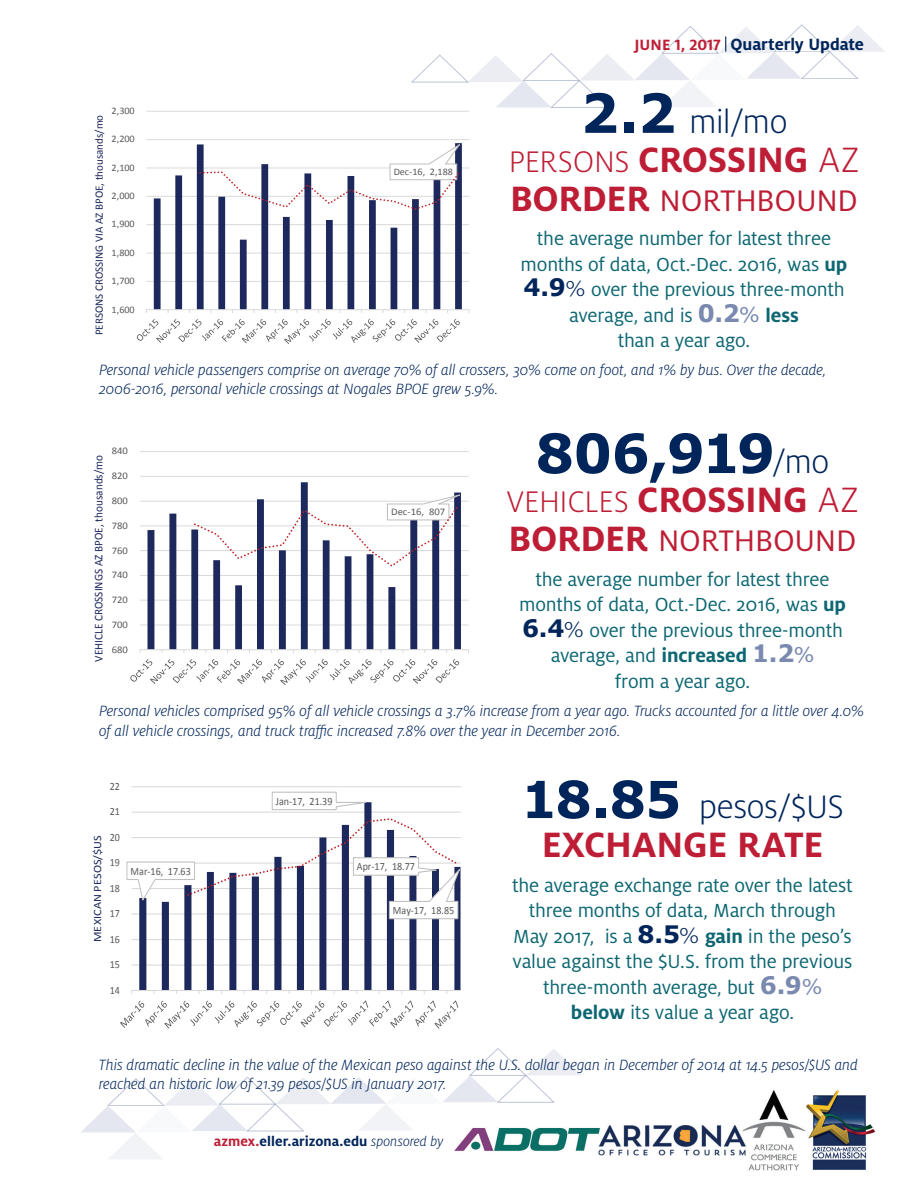
<style>
.page{position:relative;width:918px;height:1188px;background:#fff}
.page>*{position:absolute;margin:0;border:0;box-sizing:border-box;transform-origin:0 0}
.t1{font:700 54px "Verdana";letter-spacing:-.035em;color:#00255b}
.t2{font:700 39px/39px "Milo OT";letter-spacing:-.01em;color:#be1e35}
.t3{font:300 36px "Milo OT";letter-spacing:-.01em;color:#00255b}
.t4{font:33px "Milo OT";letter-spacing:-.01em;color:#be1e35}
.t5{font:21px/25.5px "Milo OT";letter-spacing:-.01em;color:#0d6772;text-align:center}
.t6{font:700 18px "Milo Pro";letter-spacing:-.005em;color:#00255b}
.t7{font:italic 300 16.5px/19.8px "Milo OT";letter-spacing:-.01em;color:#00255b}
.t8{font:700 15px "Milo OT";letter-spacing:.005em;color:#00255b}
.t9{font:11.7px "Calibri";color:#1d285c;scale:.95 1}
.t10{font:11.25px "Calibri";color:#1d285c}
.t11{font:11.1px "Calibri";color:#595959;scale:.91 1}
.t12{font:11.1px "Calibri";color:#1d285c;scale:1.1 1}
.t13{font:10.2px "Calibri";color:#595959;scale:1.05 1}
.t14{font:9.9px "Calibri";color:#595959}
.s1{font-family:"Milo OT";font-size:16.5px;color:#be1e35}
.s2{font-family:"Verdana";font-weight:700;font-size:54px}
.s3{font-weight:300;font-size:33px}
.s4{font-weight:300}
.s5{font-weight:700;font-size:39px}
.s6{font-weight:700}
.s7{font-family:"Verdana";font-weight:700;font-size:24px;color:#00255b}
.s8{font-weight:300;font-size:24px;color:#00255b}
.s9{font-family:"Verdana";font-weight:700;font-size:24px;color:#7a89af}
.s10{font-size:24px;color:#7a89af}
.s11{font-family:"Milo OT";font-weight:300;font-size:36px}
.s12{font-weight:400;font-size:33px}
.s13{font-family:"Verdana";font-weight:700;font-size:51px}
.s14{color:#be1e35}
.s15{font-weight:300;font-style:italic}
</style>
<div class="page">
<svg style="left:411px;top:25px;width:474px;height:83px"></svg>
<img style="left:582px;top:1090px;width:293px;height:81px">
<svg style="left:81px;top:1048px;width:501px;height:111px"></svg>
<div style="left:79px;top:99px;width:402px;height:255px;background:#fff"></div>
<hr style="left:146px;top:281px;width:323px;height:1px;background:#d9d9d8">
<hr style="left:146px;top:253px;width:323px;height:1px;background:#d9d9d8">
<hr style="left:146px;top:224px;width:323px;height:1px;background:#d9d9d8">
<hr style="left:146px;top:196px;width:323px;height:1px;background:#d9d9d8">
<hr style="left:146px;top:168px;width:323px;height:1px;background:#d9d9d8">
<hr style="left:146px;top:139px;width:323px;height:1px;background:#d9d9d8">
<hr style="left:146px;top:111px;width:323px;height:1px;background:#d9d9d8">
<svg style="left:154px;top:144px;width:308px;height:165px"></svg>
<hr style="left:146px;top:309px;width:323px;height:1px;background:#d9d9d8">
<svg style="left:198px;top:143px;width:265px;height:68px"></svg>
<svg style="left:137px;top:319px;width:323px;height:25px"></svg>
<hr style="left:140px;top:625px;width:329px;height:1px;background:#d9d9d8">
<hr style="left:140px;top:600px;width:329px;height:1px;background:#d9d9d8">
<hr style="left:140px;top:575px;width:329px;height:1px;background:#d9d9d8">
<hr style="left:140px;top:550px;width:329px;height:1px;background:#d9d9d8">
<hr style="left:140px;top:525px;width:329px;height:1px;background:#d9d9d8">
<hr style="left:140px;top:501px;width:329px;height:1px;background:#d9d9d8">
<hr style="left:140px;top:476px;width:329px;height:1px;background:#d9d9d8">
<hr style="left:140px;top:451px;width:329px;height:1px;background:#d9d9d8">
<svg style="left:148px;top:482px;width:313px;height:167px"></svg>
<hr style="left:140px;top:649px;width:329px;height:1px;background:#d9d9d8">
<svg style="left:192px;top:492px;width:277px;height:76px"></svg>
<svg style="left:130px;top:659px;width:329px;height:26px"></svg>
<hr style="left:132px;top:965px;width:328px;height:1px;background:#d9d9d8">
<hr style="left:132px;top:939px;width:328px;height:1px;background:#d9d9d8">
<hr style="left:132px;top:812px;width:328px;height:1px;background:#d9d9d8">
<hr style="left:132px;top:786px;width:328px;height:1px;background:#d9d9d8">
<svg style="left:139px;top:811px;width:322px;height:180px"></svg>
<hr style="left:132px;top:990px;width:328px;height:1px;background:#d9d9d8">
<svg style="left:271px;top:791px;width:101px;height:20px"></svg>
<svg style="left:126px;top:817px;width:335px;height:103px"></svg>
<svg style="left:120px;top:1000px;width:338px;height:29px"></svg>
<p class="t6" style="left:634px;top:34px;width:231px"><span class="s1">JUNE 1, 2017</span> Quarterly Update</p>
<h3 class="t3" style="left:580px;top:102px;width:209px"><span class="s2">2.2</span> mil/mo</h3>
<h2 class="t2" style="left:509px;top:140px;width:352px"><span class="s3">PERSONS</span> CROSSING <span class="s4">AZ</span></h2>
<h3 class="t4" style="left:510px;top:183px;width:349px"><span class="s5">BORDER</span> NORTHBOUND</h3>
<p class="t5" style="left:521px;top:226px;width:328px">the average number for latest three months of data, Oct.-Dec. 2016, was <span class="s6">up<br></span><span class="s7">4.9</span><span class="s8">%</span> over the previous three-month average, and is <span class="s9">0.2</span><span class="s10">%</span> <span class="s6">less<br></span>than a year ago.</p>
<p class="t14" style="left:112px;top:105px;width:25px">2,300</p>
<p class="t10" style="left:92px;top:335px;width:222px;rotate:-90deg">PERSONS CROSSING VIA AZ BPOE, thousands/mo</p>
<p class="t7" style="left:99px;top:360px;width:729px">Personal vehicle passengers comprise on average 70% of all crossers, 30% come on foot, and 1% by bus. Over the decade,<br>2006-2016, personal vehicle crossings at Nogales BPOE grew 5.9%.</p>
<h1 class="t1" style="left:536px;top:415px;width:295px">806,919<span class="s11">/mo</span></h1>
<h2 class="t2" style="left:507px;top:480px;width:353px"><span class="s3">VEHICLES</span> CROSSING <span class="s4">AZ<br></span>BORDER <span class="s12">NORTHBOUND</span></h2>
<p class="t5" style="left:519px;top:566px;width:328px">the average number for latest three months of data, Oct.-Dec. 2016, was <span class="s6">up<br></span><span class="s7">6.4</span><span class="s8">%</span> over the previous three-month average, and <span class="s6">increased</span> <span class="s9">1.2</span><span class="s10">%<br></span>from a year ago.</p>
<p class="t14" style="left:112px;top:133px;width:25px">2,200</p>
<p class="t14" style="left:112px;top:161px;width:25px">2,100</p>
<p class="t14" style="left:394px;top:166px;width:61px">Dec-16, 2,188</p>
<p class="t14" style="left:112px;top:190px;width:25px">2,000</p>
<p class="t14" style="left:112px;top:218px;width:25px">1,900</p>
<p class="t14" style="left:112px;top:246px;width:25px">1,800</p>
<p class="t14" style="left:112px;top:275px;width:25px">1,700</p>
<p class="t14" style="left:112px;top:303px;width:25px">1,600</p>
<p class="t13" style="left:112px;top:445px;width:17px">840</p>
<p class="t9" style="left:91px;top:662px;width:219px;rotate:-90deg">VEHICLE CROSSINGS AZ BPOE, thousands/mo</p>
<p class="t13" style="left:112px;top:469px;width:17px">820</p>
<p class="t13" style="left:112px;top:494px;width:17px">800</p>
<p class="t13" style="left:391px;top:506px;width:53px">Dec-16, 807</p>
<p class="t13" style="left:112px;top:519px;width:17px">780</p>
<p class="t13" style="left:112px;top:544px;width:17px">760</p>
<p class="t13" style="left:112px;top:568px;width:17px">740</p>
<p class="t13" style="left:112px;top:593px;width:17px">720</p>
<p class="t13" style="left:112px;top:618px;width:17px">700</p>
<p class="t13" style="left:112px;top:643px;width:17px">680</p>
<p class="t7" style="left:99px;top:701px;width:767px">Personal vehicles comprised 95% of all vehicle crossings a 3.7% increase from a year ago. Trucks accounted for a little over 4.0% of all vehicle crossings, and truck traffic increased 7.8% over the year in December 2016.</p>
<p class="t11" style="left:110px;top:779px;width:13px">22</p>
<p class="t11" style="left:110px;top:805px;width:13px">21</p>
<p class="t11" style="left:110px;top:830px;width:13px">20</p>
<p class="t12" style="left:90px;top:942px;width:99px;rotate:-90deg">MEXICAN PESOS/$US</p>
<p class="t11" style="left:110px;top:856px;width:13px">19</p>
<p class="t11" style="left:110px;top:881px;width:13px">18</p>
<p class="t11" style="left:110px;top:906px;width:13px">17</p>
<p class="t11" style="left:110px;top:932px;width:13px">16</p>
<p class="t11" style="left:110px;top:957px;width:13px">15</p>
<p class="t11" style="left:110px;top:983px;width:13px">14</p>
<p class="t11" style="left:131px;top:864px;width:68px">Mar-16, 17.63</p>
<p class="t11" style="left:276px;top:794px;width:64px">Jan-17, 21.39</p>
<p class="t11" style="left:357px;top:860px;width:65px">Apr-17, 18.77</p>
<p class="t11" style="left:393px;top:903px;width:69px">May-17, 18.85</p>
<h3 class="t3" style="left:521px;top:787px;width:325px"><span class="s13">18.85</span> pesos/$US</h3>
<h2 class="t2" style="left:542px;top:825px;width:283px">EXCHANGE RATE</h2>
<p class="t5" style="left:512px;top:872px;width:342px">the average exchange rate over the latest three months of data, March through May 2017, is a <span class="s7">8.5</span><span class="s8">%</span> <span class="s6">gain</span> in the peso’s value against the $U.S. from the previous three-month average, but <span class="s9">6.9</span><span class="s10">%<br></span><span class="s6">below</span> its value a year ago.</p>
<p class="t7" style="left:99px;top:1055px;width:761px">This dramatic decline in the value of the Mexican peso against the U.S. dollar began in December of 2014 at 14.5 pesos/$US and reached an historic low of 21.39 pesos/$US in January 2017.</p>
<p class="t8" style="left:214px;top:1133px;width:231px"><span class="s14">azmex.</span>eller.arizona.edu <span class="s15">sponsored by</span></p>
</div>
